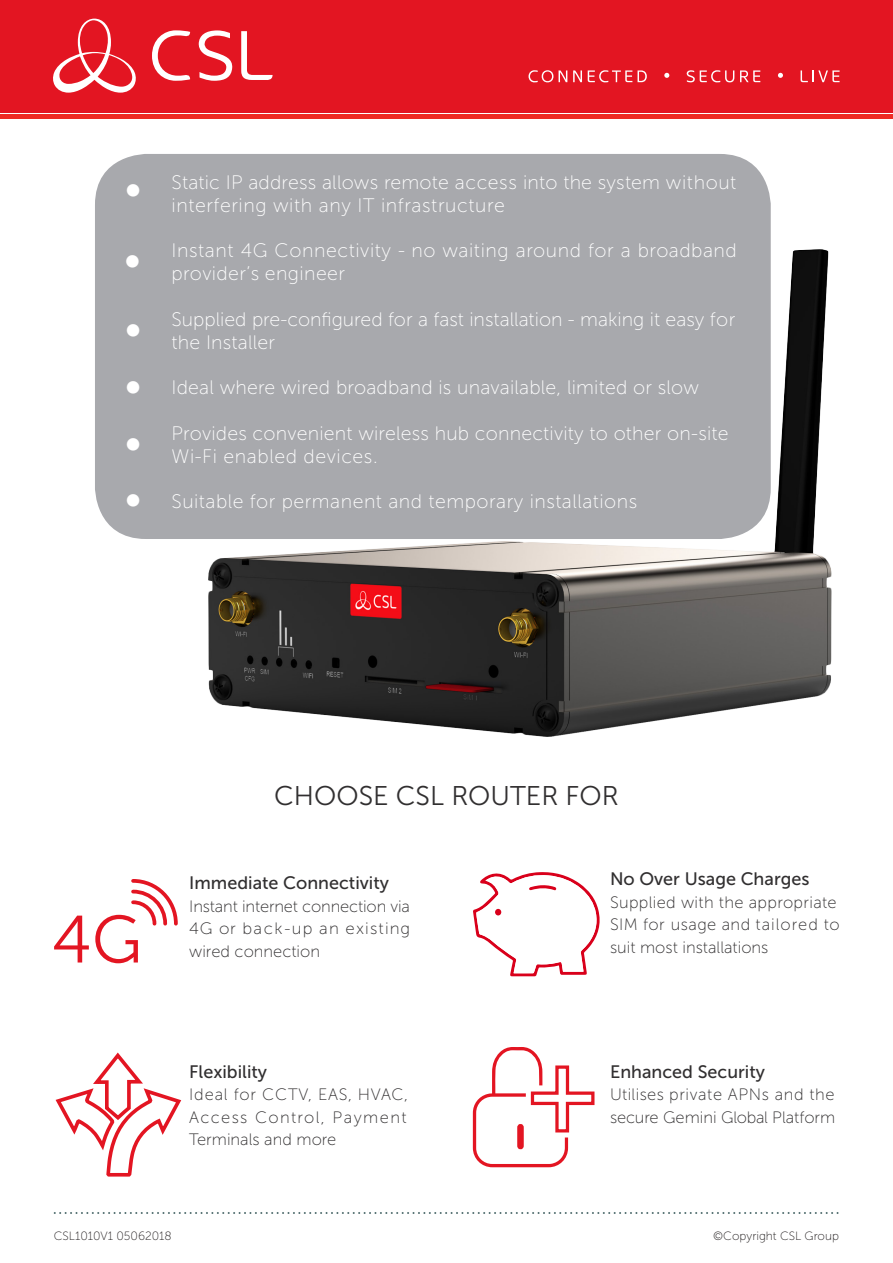
<style>
.page{position:relative;width:893px;height:1263px;background:#fff}
.page>*{position:absolute;margin:0;border:0;box-sizing:border-box;transform-origin:0 0}
.t1{font:66.75px "Museo Sans 300";color:#e31522}
.t2{font:43.5px "Museo Sans 300";color:#fff}
.t3{font:27px "Museo Sans 300";color:#312f30}
.t4{font:19.5px/22.8px "Museo Sans 100";letter-spacing:.01em;color:#fff}
.t5{font:19.5px/22.8px "Museo Sans 100";letter-spacing:.03em;color:#fff}
.t6{font:18px "Museo Sans 500";color:#312f30}
.t7{font:16.5px/22.5px "Museo Sans 100";letter-spacing:.02em;color:#312f30;text-align:justify}
.t8{font:16.5px "Museo Sans 100";letter-spacing:-.005em;color:#312f30}
.t9{font:16.5px "Museo Sans 100";letter-spacing:.04em;color:#312f30}
.t10{font:16.5px "Museo Sans 100";color:#312f30}
.t11{font:12px "Museo Sans 100";color:#231f20}
</style>
<div class="page">
<div style="left:0;top:0;width:893px;height:113px;background:#e31522"></div>
<hr style="left:0;top:114px;width:893px;height:4px;background:#ee2a23">
<svg style="left:835px;top:70px;width:5px;height:13px"></svg>
<svg style="left:152px;top:30px;width:95px;height:28px"></svg>
<svg style="left:69px;top:19px;width:51px;height:39px"></svg>
<svg style="left:473px;top:872px;width:127px;height:104px"></svg>
<svg style="left:55px;top:1052px;width:127px;height:125px"></svg>
<svg style="left:473px;top:1047px;width:122px;height:120px"></svg>
<svg style="left:53px;top:1212px;width:786px;height:2px"></svg>
<svg style="left:131px;top:879px;width:47px;height:47px"></svg>
<img style="left:7px;top:58px;width:828px;height:679px">
<p class="t2" style="left:124px;top:164px;width:19px">•</p>
<p class="t2" style="left:124px;top:236px;width:19px">•</p>
<p class="t2" style="left:124px;top:305px;width:19px">•</p>
<p class="t2" style="left:124px;top:361px;width:19px">•</p>
<p class="t2" style="left:124px;top:418px;width:19px">•</p>
<p class="t2" style="left:124px;top:475px;width:19px">•</p>
<p class="t4" style="left:172px;top:171px;width:566px">Static IP address allows remote access into the system without interfering with any IT infrastructure</p>
<p class="t5" style="left:172px;top:239px;width:567px">Instant 4G Connectivity - no waiting around for a broadband provider’s engineer</p>
<p class="t4" style="left:172px;top:308px;width:565px">Supplied pre-configured for a fast installation - making it easy for the Installer</p>
<p class="t4" style="left:172px;top:376px;width:529px">Ideal where wired broadband is unavailable, limited or slow</p>
<p class="t4" style="left:172px;top:422px;width:559px">Provides convenient wireless hub connectivity to other on-site<br>Wi-Fi enabled devices.</p>
<p class="t4" style="left:172px;top:490px;width:467px">Suitable for permanent and temporary installations</p>
<p class="t1" style="left:52px;top:903px;width:92px">4G</p>
<p class="t3" style="left:274px;top:781px;width:346px">CHOOSE CSL ROUTER FOR</p>
<p class="t6" style="left:189px;top:873px;width:201px">Immediate Connectivity</p>
<p class="t7" style="left:189px;top:895px;width:223px">Instant internet connection via 4G or back-up an existing wired connection</p>
<p class="t6" style="left:189px;top:1062px;width:79px">Flexibility</p>
<p class="t7" style="left:189px;top:1083px;width:220px">Ideal for CCTV, EAS, HVAC, Access Control, Payment Terminals and more</p>
<p class="t6" style="left:610px;top:869px;width:201px">No Over Usage Charges</p>
<p class="t7" style="left:610px;top:891px;width:231px">Supplied with the appropriate<br>SIM for usage and tailored to</p>
<p class="t10" style="left:610px;top:938px;width:160px">suit most installations</p>
<p class="t6" style="left:610px;top:1061px;width:156px">Enhanced Security</p>
<p class="t9" style="left:610px;top:1086px;width:226px">Utilises private APNs and the</p>
<p class="t8" style="left:610px;top:1108px;width:227px">secure Gemini Global Platform</p>
<p class="t11" style="left:54px;top:1229px;width:120px">CSL1010V1 05062018</p>
<p class="t11" style="left:713px;top:1229px;width:127px">©Copyright CSL Group</p>
</div>
